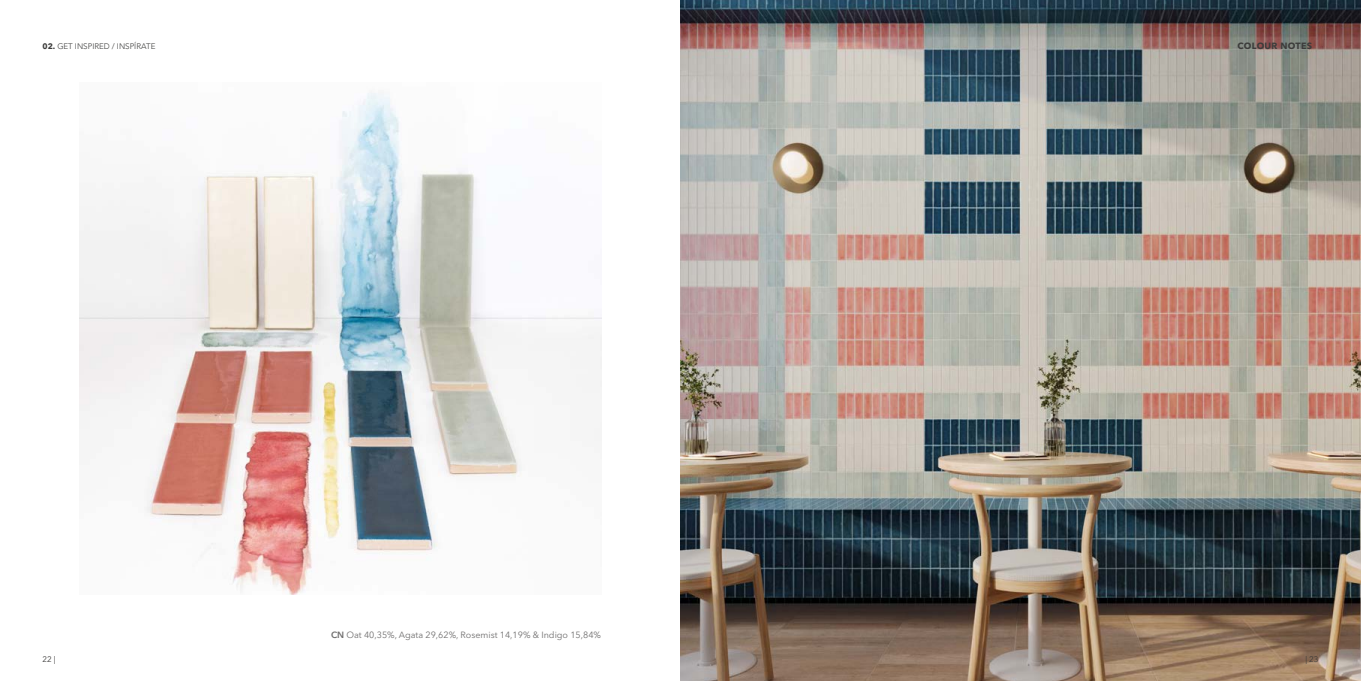
<style>
.page{position:relative;width:1361px;height:681px;background:#fff}
.page>*{position:absolute;margin:0;border:0;box-sizing:border-box;transform-origin:0 0}
.t1{font:9px "Avenir Next LT Pro";color:#706f6f}
.t2{font:700 9px "Avenir Next LT Pro";letter-spacing:.035em;color:#3c3c3b}
.t3{font:300 8px "Avenir LT Std";color:#3c3c3b}
.t4{font:8px "Avenir Next LT Pro";color:#3a3938}
.s1{font-family:"Avenir Next LT Pro";font-weight:700}
.s2{font-weight:600}
</style>
<div class="page">
<img style="left:680px;top:0;width:681px;height:680px">
<img style="left:79px;top:92px;width:522px;height:502px">
<p class="t3" style="left:43px;top:41px;width:114px"><span class="s1">02.</span> GET INSPIRED / INSPÍRATE</p>
<p class="t2" style="left:1237px;top:41px;width:76px">COLOUR NOTES</p>
<p class="t1" style="left:331px;top:629px;width:272px"><span class="s2">CN</span> Oat 40,35%, Agata 29,62%, Rosemist 14,19% &amp; Indigo 15,84%</p>
<p class="t4" style="left:43px;top:654px;width:15px">22 |</p>
<p class="t4" style="left:1305px;top:654px;width:15px">| 23</p>
</div>
